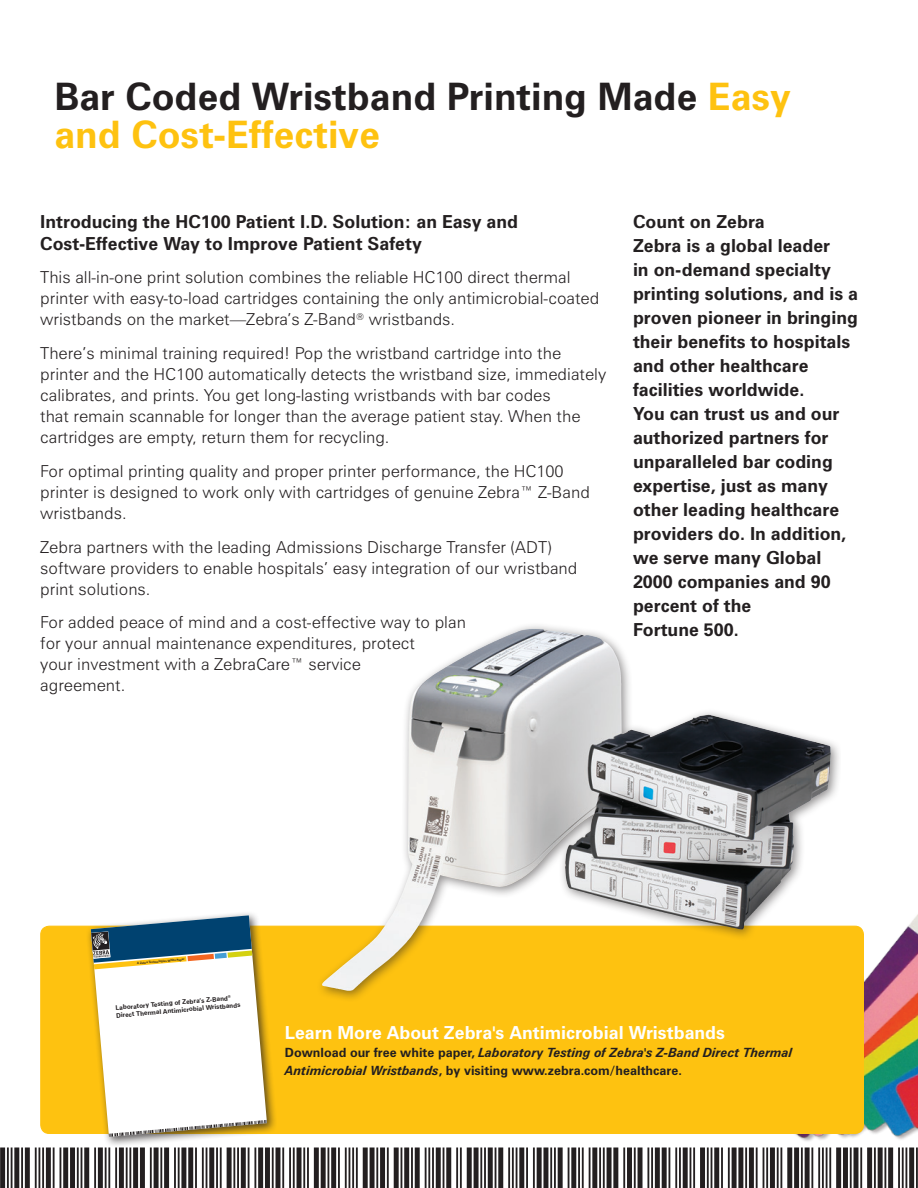
<style>
.page{position:relative;width:918px;height:1188px;background:#fff}
.page>*{position:absolute;margin:0;border:0;box-sizing:border-box;transform-origin:0 0}
._001_Page_header{font:700 37.95px/38px "Zurich BT";color:#231f20}
._002_Intro_Para{font:700 18px/24px "Zurich BT";color:#231f20}
._003_Body_header{font:700 18px/21.6px "Zurich BT";color:#231f20}
._01_Box_text_-_Heade{font:700 18px "Zurich BT";color:#fff}
._01_Box_text_-_Heade-2{font:700 18px "Zurich BT";color:#231f20}
._004_Data_sheet_-_Bo{font:300 16.5px/21px "Zurich BT";color:#231f20}
._02_Box_text_-_Bold{font:italic 700 12.75px/18px "Zurich BT";color:#231f20}
.t1{font:700 6.45px/7.8px "Zurich BT";color:#231f20}
.t2{font:700 3px "Zurich BT";color:#231f20}
.s1{color:#fec210}
.s2{font-style:normal}
</style>
<div class="page">
<img style="left:647px;top:914px;width:271px;height:234px">
<div style="left:41px;top:926px;width:822px;height:207px;background:#fec210;border-radius:9px"></div>
<div style="left:86px;top:910px;width:191px;height:237px;background:#231f20;opacity:.75"></div>
<svg style="left:91px;top:915px;width:176px;height:222px;background:#d6d7cb"></svg>
<div style="left:315px;top:621px;width:526px;height:381px;background:#231f20;opacity:.51"></div>
<img style="left:454px;top:629px;width:78px;height:33px">
<svg style="left:0;top:1148px;width:918px;height:40px"></svg>
<p class="_001_Page_header" style="left:54px;top:77px;width:738px">Bar Coded Wristband Printing Made <span class="s1">Easy and Cost-Effective</span></p>
<p class="_003_Body_header" style="left:40px;top:211px;width:479px">Introducing the HC100 Patient I.D. Solution: an Easy and<br>Cost-Effective Way to Improve Patient Safety</p>
<p class="_004_Data_sheet_-_Bo" style="left:40px;top:267px;width:561px">This all-in-one print solution combines the reliable HC100 direct thermal printer with easy-to-load cartridges containing the only antimicrobial-coated wristbands on the market—Zebra’s Z-Band<sup>®</sup> wristbands.</p>
<p class="_004_Data_sheet_-_Bo" style="left:40px;top:343px;width:567px">There’s minimal training required! Pop the wristband cartridge into the printer and the HC100 automatically detects the wristband size, immediately calibrates, and prints. You get long-lasting wristbands with bar codes<br>that remain scannable for longer than the average patient stay. When the cartridges are empty, return them for recycling.</p>
<p class="_004_Data_sheet_-_Bo" style="left:40px;top:460px;width:551px">For optimal printing quality and proper printer performance, the HC100 printer is designed to work only with cartridges of genuine Zebra™ Z-Band wristbands.</p>
<p class="_004_Data_sheet_-_Bo" style="left:40px;top:536px;width:539px">Zebra partners with the leading Admissions Discharge Transfer (ADT) software providers to enable hospitals’ easy integration of our wristband print solutions.</p>
<p class="_004_Data_sheet_-_Bo" style="left:40px;top:612px;width:427px">For added peace of mind and a cost-effective way to plan for your annual maintenance expenditures, protect<br>your investment with a ZebraCare™ service<br>agreement.</p>
<p class="_01_Box_text_-_Heade-2" style="left:633px;top:211px;width:133px">Count on Zebra</p>
<p class="_002_Intro_Para" style="left:633px;top:233px;width:227px">Zebra is a global leader<br>in on-demand specialty printing solutions, and is a proven pioneer in bringing their benefits to hospitals and other healthcare facilities worldwide.<br>You can trust us and our authorized partners for unparalleled bar coding expertise, just as many other leading healthcare providers do. In addition, we serve many Global<br>2000 companies and 90 percent of the<br>Fortune 500.</p>
<p class="t2" style="left:137px;top:961px;width:49px;rotate:-5deg">A Zebra Technologies White Paper</p>
<p class="t1" style="left:115px;top:1004px;width:126px;rotate:-5deg">Laboratory Testing of Zebra’s Z-Band<sup>®<br></sup>Direct Thermal Antimicrobial Wristbands</p>
<p class="_01_Box_text_-_Heade" style="left:285px;top:1022px;width:442px">Learn More About Zebra's Antimicrobial Wristbands</p>
<p class="_02_Box_text_-_Bold" style="left:285px;top:1044px;width:509px"><span class="s2">Download our free white paper,</span> Laboratory Testing of Zebra's Z-Band Direct Thermal<br>Antimicrobial Wristbands<span class="s2">, by visiting www.zebra.com/healthcare.</span></p>
</div>
